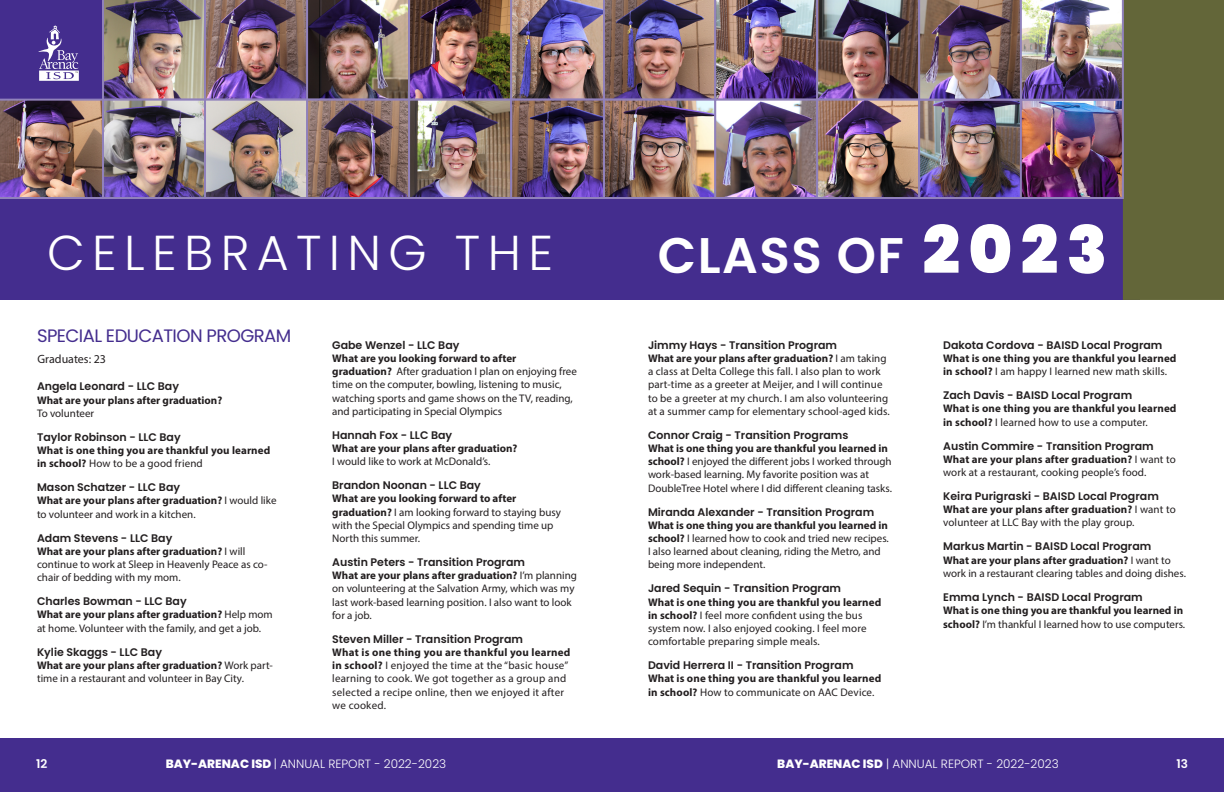
<style>
.page{position:relative;width:1224px;height:792px;background:#fff}
.page>*{position:absolute;margin:0;border:0;box-sizing:border-box;transform-origin:0 0}
.t1{font:600 50px "Poppins";letter-spacing:.03em;color:#fff}
.t2{font:300 49px "Poppins";letter-spacing:.15em;color:#fff}
.t3{font:18px "Poppins";letter-spacing:-.03em;color:#442d8e}
.t4{font:300 12px "Poppins";color:#fff}
.t5{font:12px "Myriad Pro";color:#231f20}
.t6{font:600 12px "Poppins";color:#fff}
.t7{font:11px/13.2px "Myriad Pro";color:#231f20}
.t8{font:600 11px "Poppins";color:#231f20}
.t9{font:700 11px/13.2px "Myriad Pro";letter-spacing:.005em;color:#231f20}
.t10{font:11px/13.2px "Myriad Pro";letter-spacing:.02em;color:#231f20}
.s1{font-weight:900;font-size:66px}
.s2{font-weight:400}
.s3{font-weight:700}
.s4{font-weight:800}
</style>
<div class="page">
<div style="left:0;top:738px;width:1224px;height:54px;background:#442d8e"></div>
<img style="left:0;top:0;width:1224px;height:300px">
<h2 class="t2" style="left:47px;top:225px;width:508px">CELEBRATING THE</h2>
<h2 class="t1" style="left:658px;top:227px;width:451px">CLASS OF <span class="s1">2023</span></h2>
<h3 class="t3" style="left:37px;top:326px;width:256px">SPECIAL EDUCATION PROGRAM</h3>
<p class="t5" style="left:38px;top:352px;width:70px">Graduates: 23</p>
<p class="t8" style="left:37px;top:380px;width:144px">Angela Leonard - LLC Bay</p>
<p class="t9" style="left:37px;top:393px;width:187px">What are your plans after graduation?</p>
<p class="t7" style="left:37px;top:406px;width:59px">To volunteer</p>
<p class="t8" style="left:37px;top:431px;width:145px">Taylor Robinson - LLC Bay</p>
<p class="t9" style="left:37px;top:443px;width:235px">What is one thing you are thankful you learned in school? <span class="s2">How to be a good friend</span></p>
<p class="t8" style="left:37px;top:481px;width:145px">Mason Schatzer - LLC Bay</p>
<p class="t7" style="left:37px;top:494px;width:241px"><span class="s3">What are your plans after graduation?</span> I would like to volunteer and work in a kitchen.</p>
<p class="t8" style="left:37px;top:531px;width:137px">Adam Stevens - LLC Bay</p>
<p class="t7" style="left:37px;top:544px;width:232px"><span class="s3">What are your plans after graduation?</span> I will continue to work at Sleep in Heavenly Peace as co&shy;chair of bedding with my mom.</p>
<p class="t8" style="left:37px;top:595px;width:151px">Charles Bowman - LLC Bay</p>
<p class="t7" style="left:37px;top:608px;width:237px"><span class="s3">What are your plans after graduation?</span> Help mom at home. Volunteer with the family, and get a job.</p>
<p class="t8" style="left:37px;top:645px;width:126px">Kylie Skaggs - LLC Bay</p>
<p class="t7" style="left:37px;top:658px;width:238px"><span class="s3">What are your plans after graduation?</span> Work part&shy;time in a restaurant and volunteer in Bay City.</p>
<p class="t8" style="left:332px;top:339px;width:129px">Gabe Wenzel - LLC Bay</p>
<p class="t7" style="left:332px;top:352px;width:246px"><span class="s3">What are you looking forward to after graduation?</span> After graduation I plan on enjoying free time on the computer, bowling, listening to music, watching sports and game shows on the TV, reading, and participating in Special Olympics</p>
<p class="t8" style="left:332px;top:429px;width:122px">Hannah Fox - LLC Bay</p>
<p class="t9" style="left:332px;top:441px;width:187px">What are your plans after graduation?</p>
<p class="t7" style="left:332px;top:455px;width:160px">I would like to work at McDonald’s.</p>
<p class="t8" style="left:332px;top:479px;width:150px">Brandon Noonan - LLC Bay</p>
<p class="t7" style="left:332px;top:492px;width:230px"><span class="s3">What are you looking forward to after graduation?</span> I am looking forward to staying busy with the Special Olympics and spending time up North this summer.</p>
<p class="t8" style="left:332px;top:556px;width:194px">Austin Peters - Transition Program</p>
<p class="t7" style="left:332px;top:569px;width:246px"><span class="s3">What are your plans after graduation?</span> I’m planning on volunteering at the Salvation Army, which was my last work-based learning position. I also want to look for a job.</p>
<p class="t8" style="left:332px;top:633px;width:192px">Steven Miller - Transition Program</p>
<p class="t10" style="left:332px;top:646px;width:240px"><span class="s3">What is one thing you are thankful you learned in school?</span> I enjoyed the time at the “basic house” learning to cook. We got together as a group and selected a recipe online, then we enjoyed it after we cooked.</p>
<p class="t8" style="left:648px;top:339px;width:191px">Jimmy Hays - Transition Program</p>
<p class="t7" style="left:648px;top:352px;width:243px"><span class="s3">What are your plans after graduation?</span> I am taking a class at Delta College this fall. I also plan to work part-time as a greeter at Meijer, and I will continue to be a greeter at my church. I am also volunteering at a summer camp for elementary school-aged kids.</p>
<p class="t8" style="left:648px;top:429px;width:202px">Connor Craig - Transition Programs</p>
<p class="t7" style="left:648px;top:442px;width:245px"><span class="s3">What is one thing you are thankful you learned in school?</span> I enjoyed the different jobs I worked through work-based learning. My favorite position was at DoubleTree Hotel where I did different cleaning tasks.</p>
<p class="t8" style="left:648px;top:505px;width:228px">Miranda Alexander - Transition Program</p>
<p class="t7" style="left:648px;top:518px;width:242px"><span class="s3">What is one thing you are thankful you learned in school?</span> I learned how to cook and tried new recipes.<br>I also learned about cleaning, riding the Metro, and being more independent.</p>
<p class="t8" style="left:648px;top:582px;width:195px">Jared Sequin - Transition Program</p>
<p class="t7" style="left:648px;top:595px;width:235px"><span class="s3">What is one thing you are thankful you learned in school?</span> I feel more confident using the bus system now. I also enjoyed cooking. I feel more comfortable preparing simple meals.</p>
<p class="t8" style="left:648px;top:659px;width:207px">David Herrera II - Transition Program</p>
<p class="t9" style="left:648px;top:672px;width:235px">What is one thing you are thankful you learned in school? <span class="s2">How to communicate on AAC Device.</span></p>
<p class="t8" style="left:943px;top:339px;width:221px">Dakota Cordova - BAISD Local Program</p>
<p class="t9" style="left:943px;top:351px;width:235px">What is one thing you are thankful you learned in school? <span class="s2">I am happy I learned new math skills.</span></p>
<p class="t8" style="left:943px;top:389px;width:191px">Zach Davis - BAISD Local Program</p>
<p class="t9" style="left:943px;top:402px;width:235px">What is one thing you are thankful you learned in school? <span class="s2">I learned how to use a computer.</span></p>
<p class="t8" style="left:943px;top:439px;width:212px">Austin Commire - Transition Program</p>
<p class="t7" style="left:943px;top:452px;width:234px"><span class="s3">What are your plans after graduation?</span> I want to work at a restaurant, cooking people’s food.</p>
<p class="t8" style="left:943px;top:490px;width:217px">Keira Purigraski - BAISD Local Program</p>
<p class="t7" style="left:943px;top:503px;width:234px"><span class="s3">What are your plans after graduation?</span> I want to volunteer at LLC Bay with the play group.</p>
<p class="t8" style="left:943px;top:540px;width:210px">Markus Martin - BAISD Local Program</p>
<p class="t7" style="left:943px;top:553px;width:244px"><span class="s3">What are your plans after graduation?</span> I want to work in a restaurant clearing tables and doing dishes.</p>
<p class="t8" style="left:943px;top:591px;width:201px">Emma Lynch - BAISD Local Program</p>
<p class="t9" style="left:943px;top:603px;width:244px;line-height:14.4px">What is one thing you are thankful you learned in school? <span class="s2">I’m thankful I learned how to use computers.</span></p>
<p class="t6" style="left:36px;top:757px;width:13px">12</p>
<p class="t4" style="left:166px;top:757px;width:282px"><span class="s4">BAY-ARENAC ISD</span> | ANNUAL REPORT - 2022-2023</p>
<p class="t4" style="left:777px;top:757px;width:283px"><span class="s4">BAY-ARENAC ISD</span> | ANNUAL REPORT - 2022-2023</p>
<p class="t6" style="left:1176px;top:757px;width:13px">13</p>
</div>
